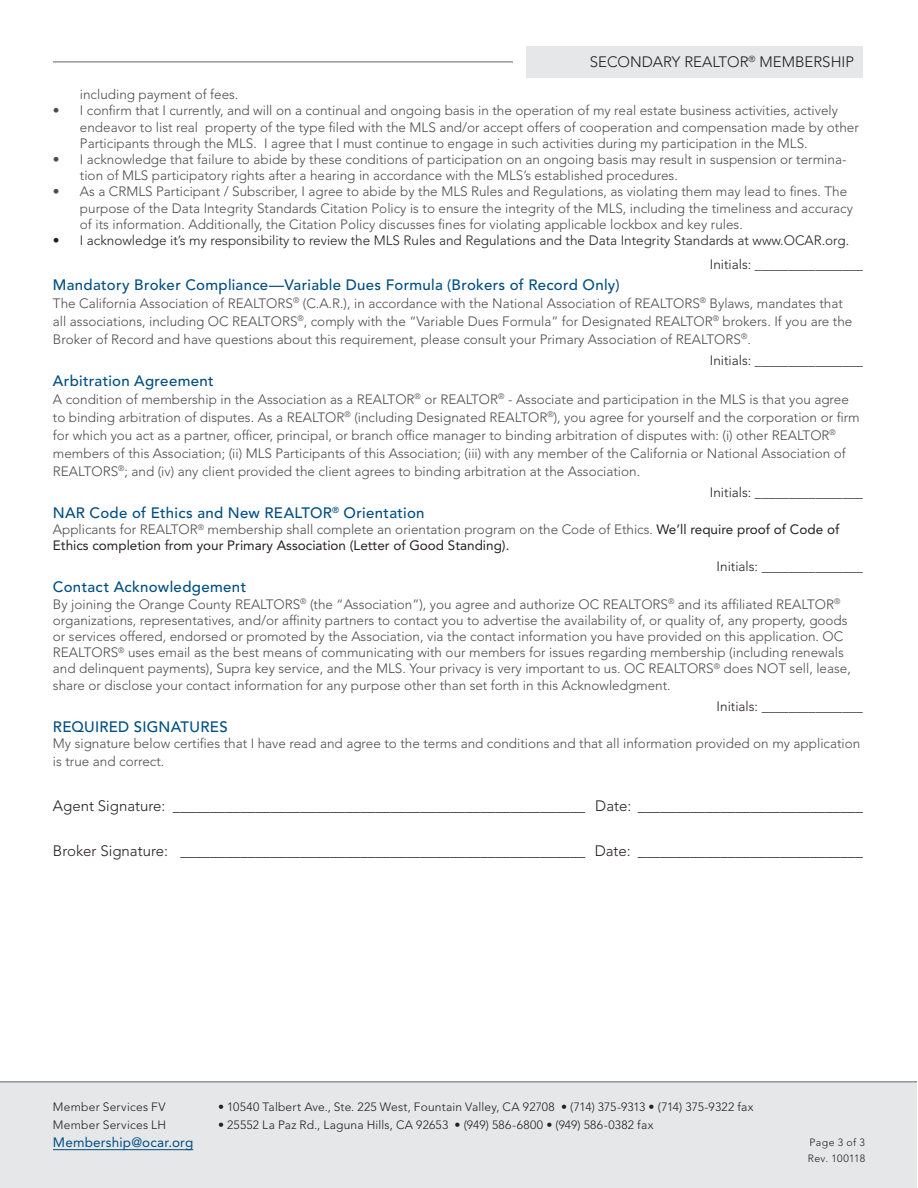
<style>
.page{position:relative;width:918px;height:1188px;background:#fff}
.page>*{position:absolute;margin:0;border:0;box-sizing:border-box;transform-origin:0 0}
.t1{font:300 15px "Avenir LT Std";color:#231f20}
.t2{font:500 15px "Avenir LT Std";letter-spacing:.02em;color:#004e82}
.t3{font:300 13.5px/16.2px "Avenir LT Std";color:#4b4c4d}
.t4{font:300 13.5px "Avenir LT Std";color:#231f20}
.t5{font:13.5px/16.2px "Avenir LT Std";color:#231f20}
.t6{font:13.5px "Avenir LT Std";letter-spacing:.015em;color:#004e82}
.t7{font:300 12px "Avenir LT Std";letter-spacing:.02em;color:#231f20}
.t8{font:300 10.5px "Avenir LT Std";letter-spacing:.03em;color:#231f20}
.s1{font-weight:300;color:#4b4c4d}
</style>
<div class="page">
<div style="left:0;top:1082px;width:917px;height:106px;background:#e6e7e9"></div>
<hr style="left:0;top:1081px;width:917px;height:2px;background:#939598">
<hr style="left:53px;top:1149px;width:140px;height:1px;background:#004e82">
<div style="left:526px;top:46px;width:337px;height:32px;background:#e6e7e9"></div>
<hr style="left:53px;top:62px;width:460px;height:1px;background:#636366">
<p class="t1" style="left:590px;top:53px;width:266px">SECONDARY REALTOR<sup>®</sup> MEMBERSHIP</p>
<p class="t3" style="left:80px;top:86px;width:160px">including payment of fees.</p>
<p class="t3" style="left:80px;top:103px;width:780px;text-indent:-27px">• I confirm that I currently, and will on a continual and ongoing basis in the operation of my real estate business activities, actively endeavor to list real property of the type filed with the MLS and/or accept offers of cooperation and compensation made by other<br>Participants through the MLS. I agree that I must continue to engage in such activities during my participation in the MLS.</p>
<p class="t3" style="left:80px;top:151px;width:768px;text-indent:-27px">• I acknowledge that failure to abide by these conditions of participation on an ongoing basis may result in suspension or termina&shy;tion of MLS participatory rights after a hearing in accordance with the MLS’s established procedures.</p>
<p class="t3" style="left:80px;top:184px;width:775px;text-indent:-27px">• As a CRMLS Participant / Subscriber, I agree to abide by the MLS Rules and Regulations, as violating them may lead to fines. The purpose of the Data Integrity Standards Citation Policy is to ensure the integrity of the MLS, including the timeliness and accuracy of its information. Additionally, the Citation Policy discusses fines for violating applicable lockbox and key rules.</p>
<p class="t4" style="left:53px;top:232px;width:798px">• I acknowledge it’s my responsibility to review the MLS Rules and Regulations and the Data Integrity Standards at www.OCAR.org.</p>
<p class="t4" style="left:710px;top:256px;width:155px">Initials: ________________</p>
<p class="t2" style="left:53px;top:276px;width:568px">Mandatory Broker Compliance—Variable Dues Formula (Brokers of Record Only)</p>
<p class="t3" style="left:53px;top:294px;width:801px;line-height:18px">The California Association of REALTORS<sup>®</sup> (C.A.R.), in accordance with the National Association of REALTORS<sup>®</sup> Bylaws, mandates that all associations, including OC REALTORS<sup>®</sup>, comply with the “Variable Dues Formula” for Designated REALTOR<sup>®</sup> brokers. If you are the<br>Broker of Record and have questions about this requirement, please consult your Primary Association of REALTORS<sup>®</sup>.</p>
<p class="t4" style="left:710px;top:352px;width:155px">Initials: ________________</p>
<p class="t2" style="left:53px;top:372px;width:162px">Arbitration Agreement</p>
<p class="t3" style="left:53px;top:390px;width:808px;line-height:18px">A condition of membership in the Association as a REALTOR<sup>®</sup> or REALTOR<sup>®</sup> - Associate and participation in the MLS is that you agree to binding arbitration of disputes. As a REALTOR<sup>®</sup> (including Designated REALTOR<sup>®</sup>), you agree for yourself and the corporation or firm for which you act as a partner, officer, principal, or branch office manager to binding arbitration of disputes with: (i) other REALTOR<sup>® </sup>members of this Association; (ii) MLS Participants of this Association; (iii) with any member of the California or National Association of REALTORS<sup>®</sup>; and (iv) any client provided the client agrees to binding arbitration at the Association.</p>
<p class="t4" style="left:710px;top:484px;width:155px">Initials: ________________</p>
<p class="t2" style="left:53px;top:504px;width:373px">NAR Code of Ethics and New REALTOR<sup>®</sup> Orientation</p>
<p class="t5" style="left:53px;top:521px;width:788px"><span class="s1">Applicants for REALTOR</span><sup>®</sup> <span class="s1">membership shall complete an orientation program on the Code of Ethics.</span> We’ll require proof of Code of<br>Ethics completion from your Primary Association (Letter of Good Standing).</p>
<p class="t4" style="left:717px;top:559px;width:148px">Initials: _______________</p>
<p class="t2" style="left:53px;top:578px;width:195px">Contact Acknowledgement</p>
<p class="t3" style="left:53px;top:596px;width:800px">By joining the Orange County REALTORS<sup>®</sup> (the “Association”), you agree and authorize OC REALTORS<sup>®</sup> and its affiliated REALTOR<sup>® </sup>organizations, representatives, and/or affinity partners to contact you to advertise the availability of, or quality of, any property, goods or services offered, endorsed or promoted by the Association, via the contact information you have provided on this application. OC REALTORS<sup>®</sup> uses email as the best means of communicating with our members for issues regarding membership (including renewals and delinquent payments), Supra key service, and the MLS. Your privacy is very important to us. OC REALTORS<sup>®</sup> does NOT sell, lease, share or disclose your contact information for any purpose other than set forth in this Acknowledgment.</p>
<p class="t4" style="left:717px;top:698px;width:148px">Initials: _______________</p>
<p class="t2" style="left:53px;top:718px;width:176px">REQUIRED SIGNATURES</p>
<p class="t3" style="left:53px;top:734px;width:809px;line-height:18px">My signature below certifies that I have read and agree to the terms and conditions and that all information provided on my application is true and correct.</p>
<p class="t1" style="left:53px;top:797px;width:811px">Agent Signature: _______________________________________________________ Date: ______________________________</p>
<p class="t1" style="left:53px;top:842px;width:811px">Broker Signature: ______________________________________________________ Date: ______________________________</p>
<p class="t7" style="left:53px;top:1099px;width:114px">Member Services FV</p>
<p class="t7" style="left:218px;top:1099px;width:537px">• 10540 Talbert Ave., Ste. 225 West, Fountain Valley, CA 92708 • (714) 375-9313 • (714) 375-9322 fax</p>
<p class="t7" style="left:53px;top:1117px;width:115px">Member Services LH</p>
<p class="t7" style="left:218px;top:1117px;width:437px">• 25552 La Paz Rd., Laguna Hills, CA 92653 • (949) 586-6800 • (949) 586-0382 fax</p>
<p class="t6" style="left:53px;top:1134px;width:142px">Membership@ocar.org</p>
<p class="t8" style="left:810px;top:1136px;width:57px">Page 3 of 3</p>
<p class="t8" style="left:808px;top:1153px;width:59px">Rev. 100118</p>
</div>
